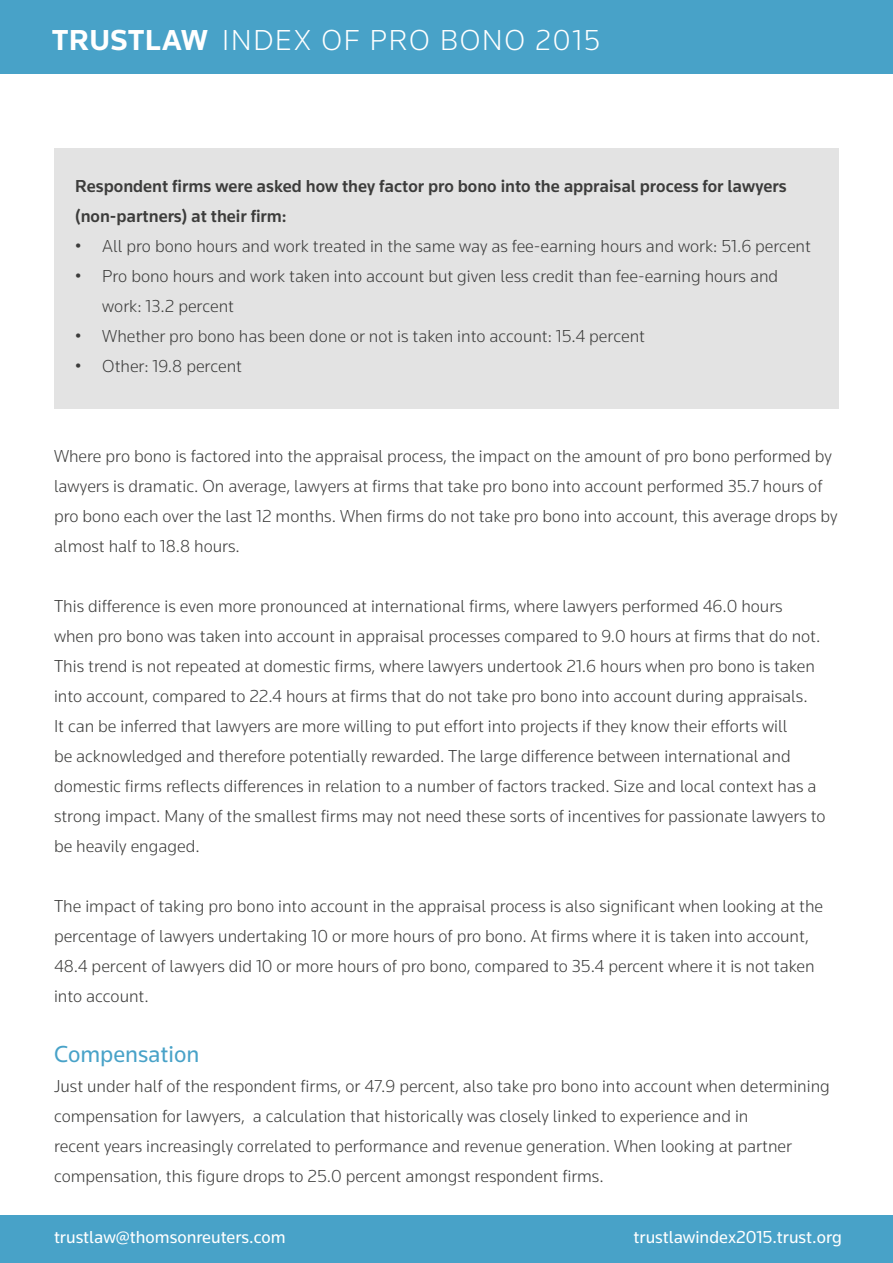
<style>
.page{position:relative;width:893px;height:1263px;background:#fff}
.page>*{position:absolute;margin:0;border:0;box-sizing:border-box;transform-origin:0 0}
.t1{font:300 30px "Knowledge";letter-spacing:.06em;color:#fff}
.t2{font:24px "Knowledge";color:#48a2c8}
.t3{font:300 18px/30px "Knowledge";color:#3c3c3b}
.t4{font:500 18px/30px "Knowledge";color:#3c3c3b}
.t5{font:18px "Knowledge";color:#fff}
.s1{font-weight:700}
</style>
<div class="page">
<div style="left:0;top:0;width:893px;height:73px;background:#48a2c8"></div>
<div style="left:0;top:1215px;width:893px;height:48px;background:#48a2c8"></div>
<div style="left:54px;top:148px;width:785px;height:260px;background:#e3e3e3"></div>
<h1 class="t1" style="left:52px;top:22px;width:550px"><span class="s1">TRUSTLAW</span> INDEX OF PRO BONO 2015</h1>
<p class="t4" style="left:75px;top:170px;width:713px">Respondent firms were asked how they factor pro bono into the appraisal process for lawyers (non-partners) at their firm:</p>
<p class="t3" style="left:75px;top:230px;width:737px">• All pro bono hours and work treated in the same way as fee-earning hours and work: 51.6 percent</p>
<p class="t3" style="left:102px;top:260px;width:677px;text-indent:-27px">• Pro bono hours and work taken into account but given less credit than fee-earning hours and work: 13.2 percent</p>
<p class="t3" style="left:75px;top:320px;width:571px">• Whether pro bono has been done or not is taken into account: 15.4 percent</p>
<p class="t3" style="left:75px;top:350px;width:168px">• Other: 19.8 percent</p>
<p class="t3" style="left:54px;top:440px;width:785px">Where pro bono is factored into the appraisal process, the impact on the amount of pro bono performed by lawyers is dramatic. On average, lawyers at firms that take pro bono into account performed 35.7 hours of pro bono each over the last 12 months. When firms do not take pro bono into account, this average drops by almost half to 18.8 hours.</p>
<p class="t3" style="left:54px;top:590px;width:773px">This difference is even more pronounced at international firms, where lawyers performed 46.0 hours when pro bono was taken into account in appraisal processes compared to 9.0 hours at firms that do not.<br>This trend is not repeated at domestic firms, where lawyers undertook 21.6 hours when pro bono is taken into account, compared to 22.4 hours at firms that do not take pro bono into account during appraisals.<br>It can be inferred that lawyers are more willing to put effort into projects if they know their efforts will<br>be acknowledged and therefore potentially rewarded. The large difference between international and domestic firms reflects differences in relation to a number of factors tracked. Size and local context has a strong impact. Many of the smallest firms may not need these sorts of incentives for passionate lawyers to be heavily engaged.</p>
<p class="t3" style="left:54px;top:890px;width:771px">The impact of taking pro bono into account in the appraisal process is also significant when looking at the percentage of lawyers undertaking 10 or more hours of pro bono. At firms where it is taken into account, 48.4 percent of lawyers did 10 or more hours of pro bono, compared to 35.4 percent where it is not taken into account.</p>
<h2 class="t2" style="left:54px;top:1039px;width:147px">Compensation</h2>
<p class="t3" style="left:54px;top:1070px;width:777px">Just under half of the respondent firms, or 47.9 percent, also take pro bono into account when determining compensation for lawyers, a calculation that historically was closely linked to experience and in<br>recent years increasingly correlated to performance and revenue generation. When looking at partner compensation, this figure drops to 25.0 percent amongst respondent firms.</p>
<p class="t5" style="left:54px;top:1226px;width:233px">trustlaw@thomsonreuters.com</p>
<p class="t5" style="left:634px;top:1226px;width:210px">trustlawindex2015.trust.org</p>
</div>
